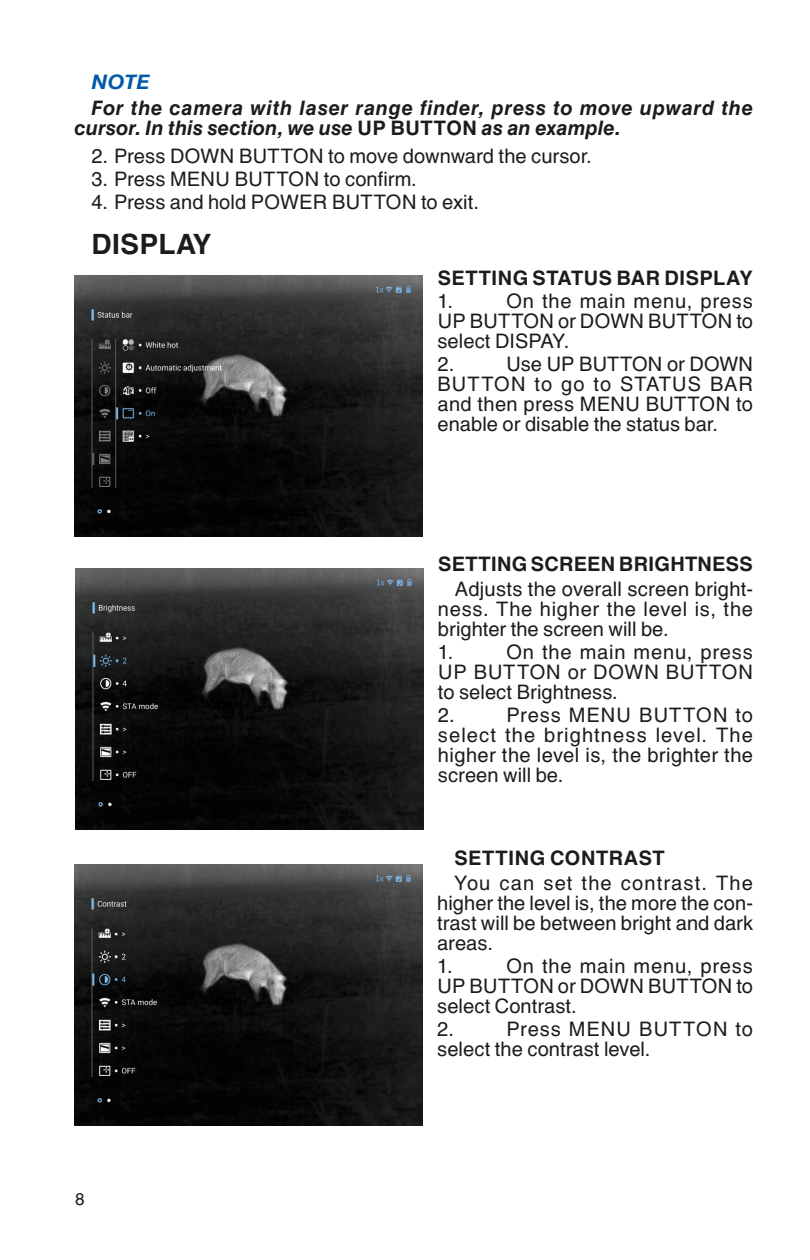
<style>
.page{position:relative;width:810px;height:1260px;background:#fff}
.page>*{position:absolute;margin:0;border:0;box-sizing:border-box;transform-origin:0 0}
.Subtitle{font:700 28px "Helvetica C";letter-spacing:.015em;color:#1b1c20}
.Text{font:20px/20px "Helvetica C";letter-spacing:.01em;color:#1b1c20;text-align:justify}
.Note_text{font:italic 700 20px/20px "Helvetica C";letter-spacing:.03em;color:#1b1c20}
.Text-2{font:700 20px "Helvetica C";letter-spacing:.02em;color:#1b1c20}
.Note_title{font:italic 700 20px "Helvetica C";color:#005aa9;scale:1.1 1}
.t1{font:17px "Helvetica C";color:#1b1c20}
.s1{font-style:normal}
</style>
<div class="page">
<img style="left:75px;top:275px;width:348px;height:262px">
<img style="left:75px;top:569px;width:348px;height:261px">
<img style="left:74px;top:864px;width:349px;height:262px">
<p class="Note_title" style="left:91px;top:71px;width:55px">NOTE</p>
<p class="Note_text" style="left:74px;top:98px;width:680px;text-indent:17px">For the camera with laser range finder, press to move upward the cursor. In this section, we use <span class="s1">UP BUTTON</span> as an example.</p>
<p class="Text" style="left:91px;top:146px;width:498px">2. Press DOWN BUTTON to move downward the cursor.</p>
<p class="Text" style="left:91px;top:169px;width:323px">3. Press MENU BUTTON to confirm.</p>
<p class="Text" style="left:91px;top:192px;width:386px">4. Press and hold POWER BUTTON to exit.</p>
<p class="Subtitle" style="left:92px;top:228px;width:121px">DISPLAY</p>
<p class="Text-2" style="left:438px;top:267px;width:317px">SETTING STATUS BAR DISPLAY</p>
<p class="Text" style="left:438px;top:291px;width:13px">1.</p>
<p class="Text" style="left:438px;top:291px;width:317px;text-indent:69px">On the main menu, press UP BUTTON or DOWN BUTTON to select DISPAY.</p>
<p class="Text" style="left:438px;top:354px;width:15px">2.</p>
<p class="Text" style="left:438px;top:354px;width:317px;text-indent:69px">Use UP BUTTON or DOWN BUTTON to go to STATUS BAR and then press MENU BUTTON to enable or disable the status bar.</p>
<p class="Text-2" style="left:438px;top:552px;width:316px">SETTING SCREEN BRIGHTNESS</p>
<p class="Text" style="left:438px;top:579px;width:317px;text-indent:17px">Adjusts the overall screen bright&shy;ness. The higher the level is, the brighter the screen will be.</p>
<p class="Text" style="left:438px;top:642px;width:13px">1.</p>
<p class="Text" style="left:438px;top:642px;width:316px;text-indent:68px">On the main menu, press UP BUTTON or DOWN BUTTON to select Brightness.</p>
<p class="Text" style="left:438px;top:705px;width:15px">2.</p>
<p class="Text" style="left:438px;top:705px;width:317px;text-indent:68px">Press MENU BUTTON to select the brightness level. The higher the level is, the brighter the screen will be.</p>
<p class="t1" style="left:75px;top:1190px;width:11px">8</p>
<p class="Text-2" style="left:454px;top:846px;width:212px">SETTING CONTRAST</p>
<p class="Text" style="left:437px;top:873px;width:317px;text-indent:17px">You can set the contrast. The higher the level is, the more the con&shy;trast will be between bright and dark areas.</p>
<p class="Text" style="left:437px;top:956px;width:13px">1.</p>
<p class="Text" style="left:437px;top:956px;width:317px;text-indent:69px">On the main menu, press UP BUTTON or DOWN BUTTON to select Contrast.</p>
<p class="Text" style="left:437px;top:1019px;width:15px">2.</p>
<p class="Text" style="left:437px;top:1019px;width:317px;text-indent:69px">Press MENU BUTTON to select the contrast level.</p>
</div>
